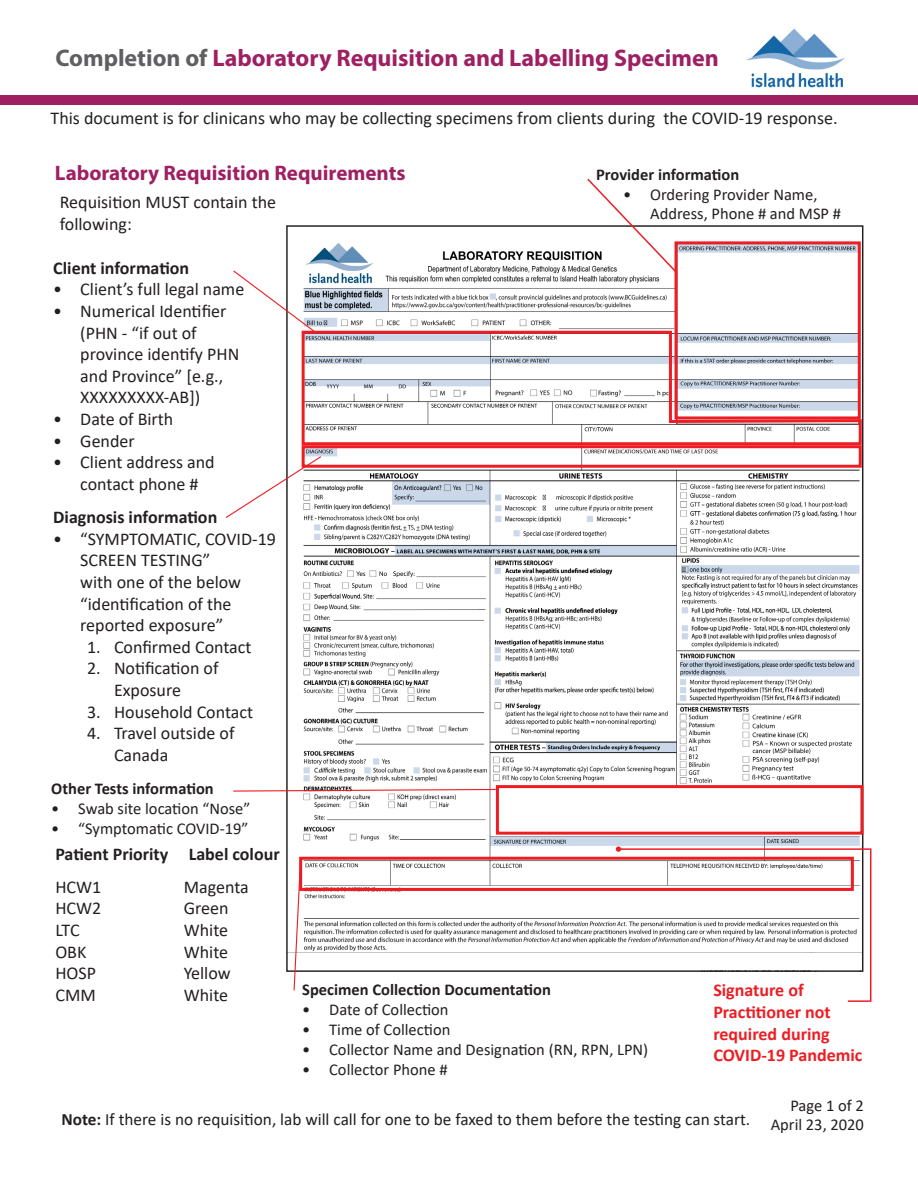
<style>
.page{position:relative;width:918px;height:1188px;background:#fff}
.page>*{position:absolute;margin:0;border:0;box-sizing:border-box;transform-origin:0 0}
.t1{font:700 24px "Myriad Pro";color:#9e2063}
.t2{font:700 21px "Myriad Pro";color:#9e2063}
.Paragraph_Style_1{font:18px/21.6px "Calibri";color:#231f20}
.Paragraph_Style_1-2{font:700 18px "Calibri";color:#231f20}
.Paragraph_Style_1-3{font:700 18px/21.6px "Calibri";color:#ee1d23}
.Paragraph_Style_1-4{font:17.25px "Calibri";color:#231f20}
.Paragraph_Style_1-5{font:16.5px/19.8px "Calibri";color:#231f20}
.Paragraph_Style_1-6{font:700 16.5px "Calibri";color:#231f20}
.s1{color:#5f5f62}
.s2{font-weight:700}
</style>
<div class="page">
<img style="left:288px;top:243px;width:572px;height:710px">
<div style="left:0;top:95px;width:918px;height:9px;background:#9e2063"></div>
<img style="left:746px;top:28px;width:99px;height:60px">
<svg style="left:300px;top:329px;width:563px;height:118px"></svg>
<svg style="left:233px;top:269px;width:83px;height:64px"></svg>
<div style="left:675px;top:241px;width:186px;height:178px;border:3px solid #ee1d23"></div>
<svg style="left:586px;top:178px;width:93px;height:97px"></svg>
<svg style="left:233px;top:788px;width:263px;height:4px"></svg>
<svg style="left:293px;top:868px;width:8px;height:123px"></svg>
<div style="left:496px;top:785px;width:367px;height:50px;border:3px solid #ee1d23"></div>
<div style="left:299px;top:857px;width:555px;height:34px;border:3px solid #ee1d23"></div>
<div style="left:302px;top:445px;width:560px;height:23px;border:3px solid #ee1d23"></div>
<svg style="left:225px;top:455px;width:97px;height:64px"></svg>
<svg style="left:616px;top:846px;width:256px;height:156px"></svg>
<p class="t1" style="left:55px;top:43px;width:665px"><span class="s1">Completion of</span> Laboratory Requisition and Labelling Specimen</p>
<p class="Paragraph_Style_1" style="left:51px;top:106px;width:788px">This document is for clinicans who may be collecting specimens from clients during the COVID-19 response.</p>
<p class="t2" style="left:55px;top:159px;width:352px">Laboratory Requisition Requirements</p>
<p class="Paragraph_Style_1" style="left:60px;top:191px;width:218px">Requisition MUST contain the following:</p>
<p class="Paragraph_Style_1-2" style="left:53px;top:255px;width:137px">Client information</p>
<p class="Paragraph_Style_1" style="left:53px;top:278px;width:192px">• Client’s full legal name</p>
<p class="Paragraph_Style_1" style="left:80px;top:300px;width:161px;text-indent:-27px">• Numerical Identifier (PHN - “if out of province identify PHN and Province” [e.g.,<br>XXXXXXXXX-AB])</p>
<p class="Paragraph_Style_1" style="left:53px;top:408px;width:122px">• Date of Birth</p>
<p class="Paragraph_Style_1" style="left:53px;top:429px;width:83px">• Gender</p>
<p class="Paragraph_Style_1" style="left:80px;top:451px;width:136px;text-indent:-27px">• Client address and contact phone #</p>
<p class="Paragraph_Style_1-2" style="left:53px;top:505px;width:166px">Diagnosis information</p>
<p class="Paragraph_Style_1" style="left:80px;top:528px;width:197px;text-indent:-27px">• “SYMPTOMATIC, COVID-19<br>SCREEN TESTING”<br>with one of the below “identification of the reported exposure”</p>
<p class="Paragraph_Style_1" style="left:87px;top:636px;width:166px">1. Confirmed Contact</p>
<p class="Paragraph_Style_1" style="left:87px;top:657px;width:133px;text-align:center">2. Notification of<br>Exposure</p>
<p class="Paragraph_Style_1" style="left:87px;top:700px;width:168px">3. Household Contact</p>
<p class="Paragraph_Style_1" style="left:114px;top:722px;width:122px;text-indent:-27px">4. Travel outside of<br>Canada</p>
<p class="Paragraph_Style_1-6" style="left:51px;top:777px;width:164px">Other Tests information</p>
<p class="Paragraph_Style_1-5" style="left:51px;top:798px;width:201px">• Swab site location “Nose”</p>
<p class="Paragraph_Style_1-5" style="left:51px;top:818px;width:199px">• “Symptomatic COVID-19”</p>
<p class="Paragraph_Style_1-6" style="left:596px;top:163px;width:145px">Provider information</p>
<p class="Paragraph_Style_1-5" style="left:650px;top:184px;width:192px;text-indent:-27px">• Ordering Provider Name,<br>Address, Phone # and MSP #</p>
<p class="Paragraph_Style_1-2" style="left:55px;top:842px;width:226px">Patient Priority Label colour</p>
<p class="Paragraph_Style_1" style="left:55px;top:876px;width:47px">HCW1</p>
<p class="Paragraph_Style_1" style="left:184px;top:876px;width:67px">Magenta</p>
<p class="Paragraph_Style_1" style="left:55px;top:897px;width:47px">HCW2</p>
<p class="Paragraph_Style_1" style="left:184px;top:897px;width:46px">Green</p>
<p class="Paragraph_Style_1" style="left:55px;top:919px;width:26px">LTC</p>
<p class="Paragraph_Style_1" style="left:184px;top:919px;width:46px">White</p>
<p class="Paragraph_Style_1" style="left:55px;top:940px;width:33px">OBK</p>
<p class="Paragraph_Style_1" style="left:184px;top:940px;width:46px">White</p>
<p class="Paragraph_Style_1" style="left:55px;top:962px;width:42px">HOSP</p>
<p class="Paragraph_Style_1" style="left:184px;top:962px;width:48px">Yellow</p>
<p class="Paragraph_Style_1" style="left:55px;top:984px;width:42px">CMM</p>
<p class="Paragraph_Style_1" style="left:184px;top:984px;width:46px">White</p>
<p class="Paragraph_Style_1-6" style="left:302px;top:978px;width:250px">Specimen Collection Documentation</p>
<p class="Paragraph_Style_1-5" style="left:302px;top:999px;width:148px">• Date of Collection</p>
<p class="Paragraph_Style_1-5" style="left:302px;top:1019px;width:150px">• Time of Collection</p>
<p class="Paragraph_Style_1-5" style="left:302px;top:1039px;width:348px">• Collector Name and Designation (RN, RPN, LPN)</p>
<p class="Paragraph_Style_1-5" style="left:302px;top:1059px;width:147px">• Collector Phone #</p>
<p class="Paragraph_Style_1-4" style="left:62px;top:1107px;width:690px"><span class="s2">Note:</span> If there is no requisition, lab will call for one to be faxed to them before the testing can start.</p>
<p class="Paragraph_Style_1-3" style="left:713px;top:979px;width:150px">Signature of<br>Practitioner not required during<br>COVID-19 Pandemic</p>
<p class="Paragraph_Style_1-5" style="left:790px;top:1095px;width:75px">Page 1 of 2</p>
<p class="Paragraph_Style_1-5" style="left:771px;top:1115px;width:95px">April 23, 2020</p>
</div>
